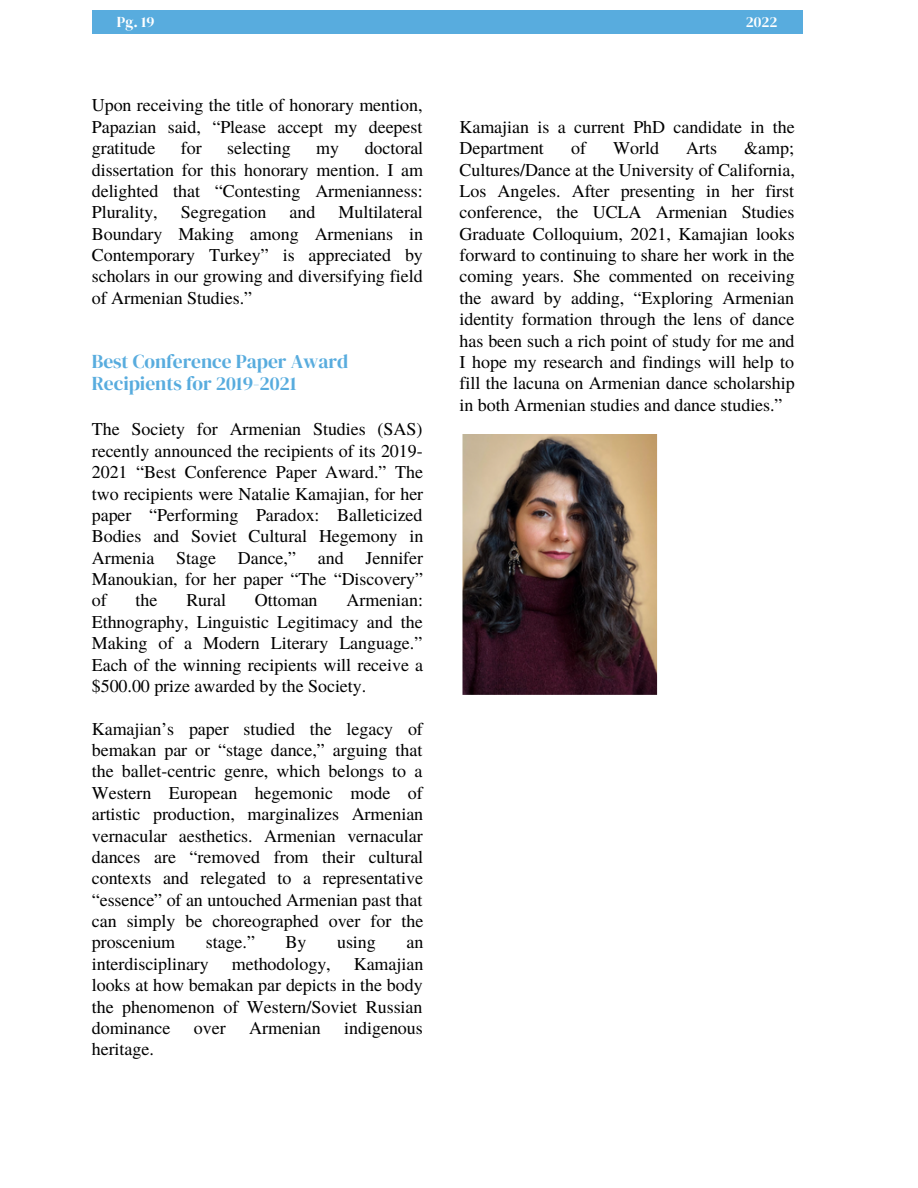
<style>
.page{position:relative;width:918px;height:1188px;background:#fff}
.page>*{position:absolute;margin:0;border:0;box-sizing:border-box;transform-origin:0 0}
.t1{font:19.5px/22.5px "DM Serif Display";letter-spacing:-.005em;color:#58acde}
.t2{font:18px/21.3px "Te X Gyre Termes";letter-spacing:-.005em;color:#000;text-align:justify}
.t3{font:15px "DM Serif Display";color:#fff}
</style>
<div class="page">
<img style="left:462px;top:434px;width:196px;height:261px">
<div style="left:92px;top:10px;width:711px;height:24px;background:#58acde"></div>
<p class="t3" style="left:117px;top:11px;width:39px">Pg. 19</p>
<p class="t3" style="left:746px;top:11px;width:33px">2022</p>
<p class="t2" style="left:92px;top:94px;width:332px">Upon receiving the title of honorary mention, Papazian said, “Please accept my deepest gratitude</p>
<p class="t2" style="left:92px;top:137px;width:333px;text-indent:273px">doctoral dissertation for this honorary mention. I am delighted that “Contesting Armenianness:<br>Plurality,</p>
<p class="t2" style="left:181px;top:137px;width:22px">for</p>
<p class="t2" style="left:227px;top:137px;width:65px">selecting</p>
<p class="t2" style="left:316px;top:137px;width:24px">my</p>
<p class="t2" style="left:92px;top:201px;width:333px;text-indent:247px">Multilateral Boundary Making among Armenians in Contemporary Turkey” is appreciated by scholars in our growing and diversifying field of Armenian Studies.”</p>
<p class="t2" style="left:181px;top:201px;width:87px">Segregation</p>
<p class="t2" style="left:290px;top:201px;width:27px">and</p>
<p class="t1" style="left:92px;top:350px;width:258px">Best Conference Paper Award<br>Recipients for 2019-2021</p>
<p class="t2" style="left:92px;top:418px;width:333px">The Society for Armenian Studies (SAS) recently announced the recipients of its 2019- 2021 “Best Conference Paper Award.” The two recipients were Natalie Kamajian, for her paper “Performing Paradox: Balleticized Bodies and Soviet Cultural Hegemony in Armenia Stage Dance,” and Jennifer Manoukian, for her paper “The “Discovery” of</p>
<p class="t2" style="left:136px;top:589px;width:23px">the</p>
<p class="t2" style="left:186px;top:589px;width:41px">Rural</p>
<p class="t2" style="left:255px;top:589px;width:64px">Ottoman</p>
<p class="t2" style="left:92px;top:589px;width:333px;text-indent:255px">Armenian:<br>Ethnography, Linguistic Legitimacy and the Making of a Modern Literary Language.” Each of the winning recipients will receive a $500.00 prize awarded by the Society.</p>
<p class="t2" style="left:92px;top:717px;width:333px">Kamajian’s paper studied the legacy of bemakan par or “stage dance,” arguing that the ballet-centric genre, which belongs to a Western European hegemonic mode of artistic production, marginalizes Armenian vernacular aesthetics. Armenian vernacular dances are “removed from their cultural contexts and relegated to a representative “essence” of an untouched Armenian past that can simply be choreographed over for the proscenium</p>
<p class="t2" style="left:206px;top:931px;width:51px">stage.”</p>
<p class="t2" style="left:286px;top:931px;width:22px">By</p>
<p class="t2" style="left:337px;top:931px;width:40px">using</p>
<p class="t2" style="left:406px;top:931px;width:18px">an</p>
<p class="t2" style="left:92px;top:952px;width:119px">interdisciplinary</p>
<p class="t2" style="left:232px;top:952px;width:100px">methodology,</p>
<p class="t2" style="left:92px;top:952px;width:333px;text-indent:262px">Kamajian looks at how bemakan par depicts in the body the phenomenon of Western/Soviet Russian dominance</p>
<p class="t2" style="left:194px;top:1016px;width:33px">over</p>
<p class="t2" style="left:249px;top:1016px;width:73px">Armenian</p>
<p class="t2" style="left:344px;top:1016px;width:80px">indigenous</p>
<p class="t2" style="left:92px;top:1038px;width:64px">heritage.</p>
<p class="t2" style="left:459px;top:115px;width:337px">Kamajian is a current PhD candidate in the<br>Department</p>
<p class="t2" style="left:571px;top:137px;width:16px">of</p>
<p class="t2" style="left:613px;top:137px;width:47px">World</p>
<p class="t2" style="left:686px;top:137px;width:32px">Arts</p>
<p class="t2" style="left:459px;top:137px;width:337px;text-indent:285px">&amp;amp; Cultures/Dance at the University of California, Los Angeles. After presenting in her first conference, the UCLA Armenian Studies Graduate Colloquium, 2021, Kamajian looks forward to continuing to share her work in the coming years. She commented on receiving the award by adding, “Exploring Armenian identity formation through the lens of dance has been such a rich point of study for me and I hope my research and findings will help to fill the lacuna on Armenian dance scholarship in both Armenian studies and dance studies.”</p>
</div>
